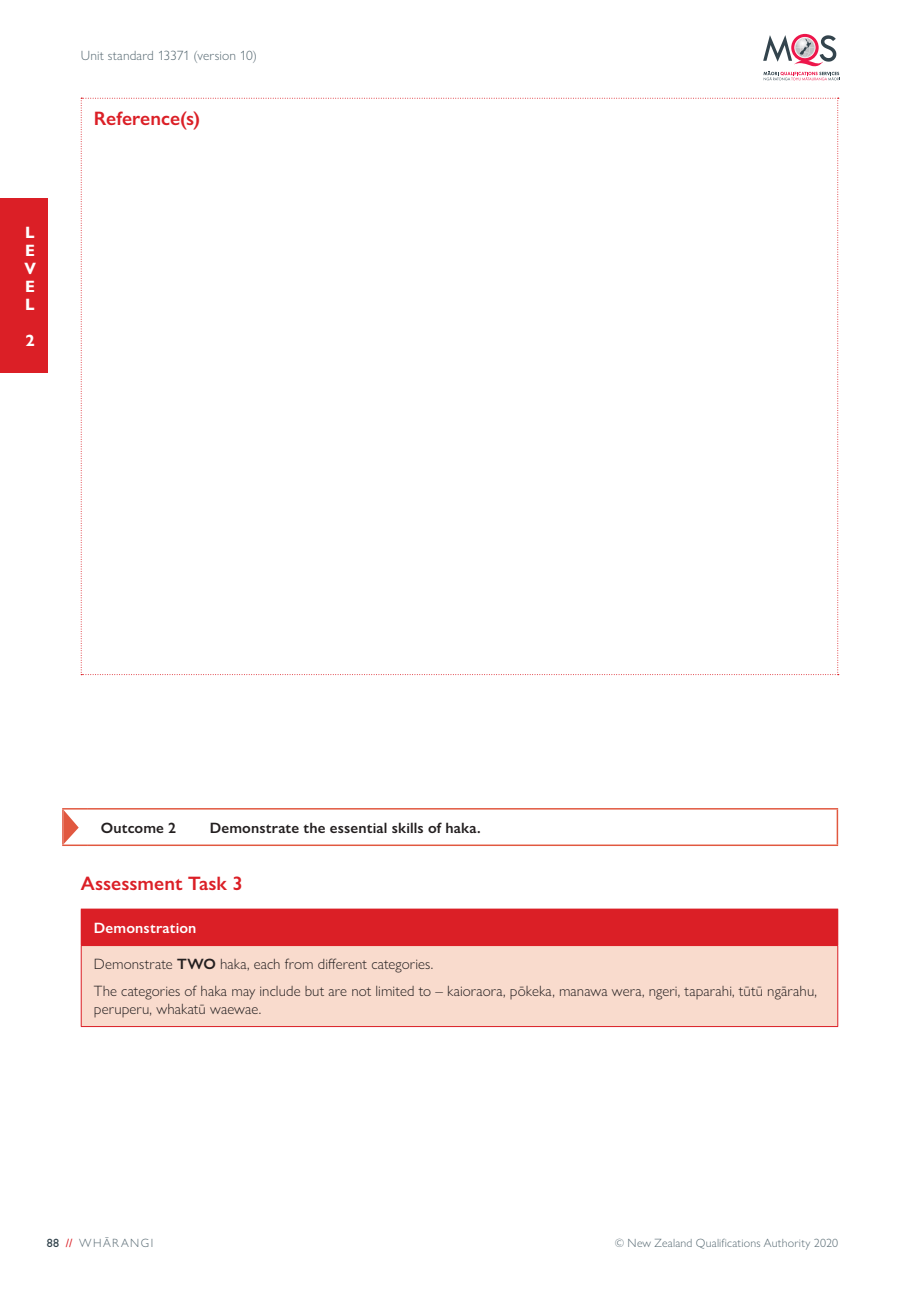
<style>
.page{position:relative;width:919px;height:1289px;background:#fff}
.page>*{position:absolute;margin:0;border:0;box-sizing:border-box;transform-origin:0 0}
.p_H2{font:600 19.5px "Gill Sans Nova";color:#db1f26}
.t1{font:700 16.5px/18px "Gill Sans Nova";color:#fff;text-align:justify}
.p_body{font:300 15px/18px "Gill Sans Nova";letter-spacing:.005em;color:#231f20}
.p_body-2{font:600 15px "Gill Sans Nova";letter-spacing:.01em;color:#231f20}
.p_body-3{font:600 15px "Gill Sans Nova";letter-spacing:.01em;color:#fff}
.t2{font:300 13.5px "Gill Sans Nova";letter-spacing:.01em;color:#586a73}
.t3{font:300 12px "Gill Sans Nova";letter-spacing:.015em;color:#586a73}
.t4{font:300 12px "Gill Sans Nova";letter-spacing:.125em;color:#586a73}
.s1{font-weight:600}
.s2{font-weight:500;color:#33444d}
.s3{font-weight:500;color:#db1f26}
</style>
<div class="page">
<svg style="left:81px;top:98px;width:757px;height:577px"></svg>
<hr style="left:88px;top:808px;width:109px;height:1px;background:#e15840">
<hr style="left:62px;top:844px;width:26px;height:2px;background:#e15840">
<hr style="left:88px;top:844px;width:109px;height:2px;background:#e15840">
<hr style="left:197px;top:808px;width:641px;height:1px;background:#e15840">
<hr style="left:836px;top:809px;width:2px;height:35px;background:#e15840">
<hr style="left:197px;top:844px;width:641px;height:2px;background:#e15840">
<svg style="left:62px;top:808px;width:26px;height:36px"></svg>
<div style="left:81px;top:909px;width:756px;height:36px;background:#db1f26"></div>
<div style="left:81px;top:945px;width:756px;height:81px;background:#f9dbcd"></div>
<hr style="left:81px;top:908px;width:757px;height:1px;background:#db1f26">
<hr style="left:837px;top:909px;width:1px;height:36px;background:#db1f26">
<hr style="left:81px;top:945px;width:757px;height:1px;background:#db1f26">
<hr style="left:81px;top:945px;width:1px;height:81px;background:#db1f26">
<hr style="left:837px;top:945px;width:1px;height:81px;background:#db1f26">
<hr style="left:81px;top:1026px;width:757px;height:1px;background:#db1f26">
<svg style="left:763px;top:34px;width:77px;height:46px"></svg>
<div style="left:0;top:199px;width:47px;height:174px;background:#db1f26"></div>
<p class="t1" style="left:24px;top:224px;width:13px">L E V E L</p>
<p class="t1" style="left:25px;top:332px;width:11px">2</p>
<p class="t2" style="left:81px;top:47px;width:178px">Unit standard 13371 (version 10)</p>
<p class="p_H2" style="left:94px;top:106px;width:108px">Reference(s)</p>
<p class="p_body-2" style="left:101px;top:818px;width:77px">Outcome 2</p>
<p class="p_body-2" style="left:210px;top:818px;width:272px">Demonstrate the essential skills of haka.</p>
<p class="p_H2" style="left:81px;top:871px;width:163px">Assessment Task 3</p>
<p class="p_body-3" style="left:94px;top:918px;width:104px">Demonstration</p>
<p class="p_body" style="left:94px;top:955px;width:341px">Demonstrate <span class="s1">TWO</span> haka, each from different categories.</p>
<p class="p_body" style="left:94px;top:981px;width:724px">The categories of haka may include but are not limited to – kaioraora, pōkeka, manawa wera, ngeri, taparahi, tūtū ngārahu, peruperu, whakatū waewae.</p>
<p class="t4" style="left:47px;top:1235px;width:108px"><span class="s2">88</span> <span class="s3">//</span> WHĀRANGI</p>
<p class="t3" style="left:614px;top:1235px;width:225px">© New Zealand Qualifications Authority 2020</p>
</div>
